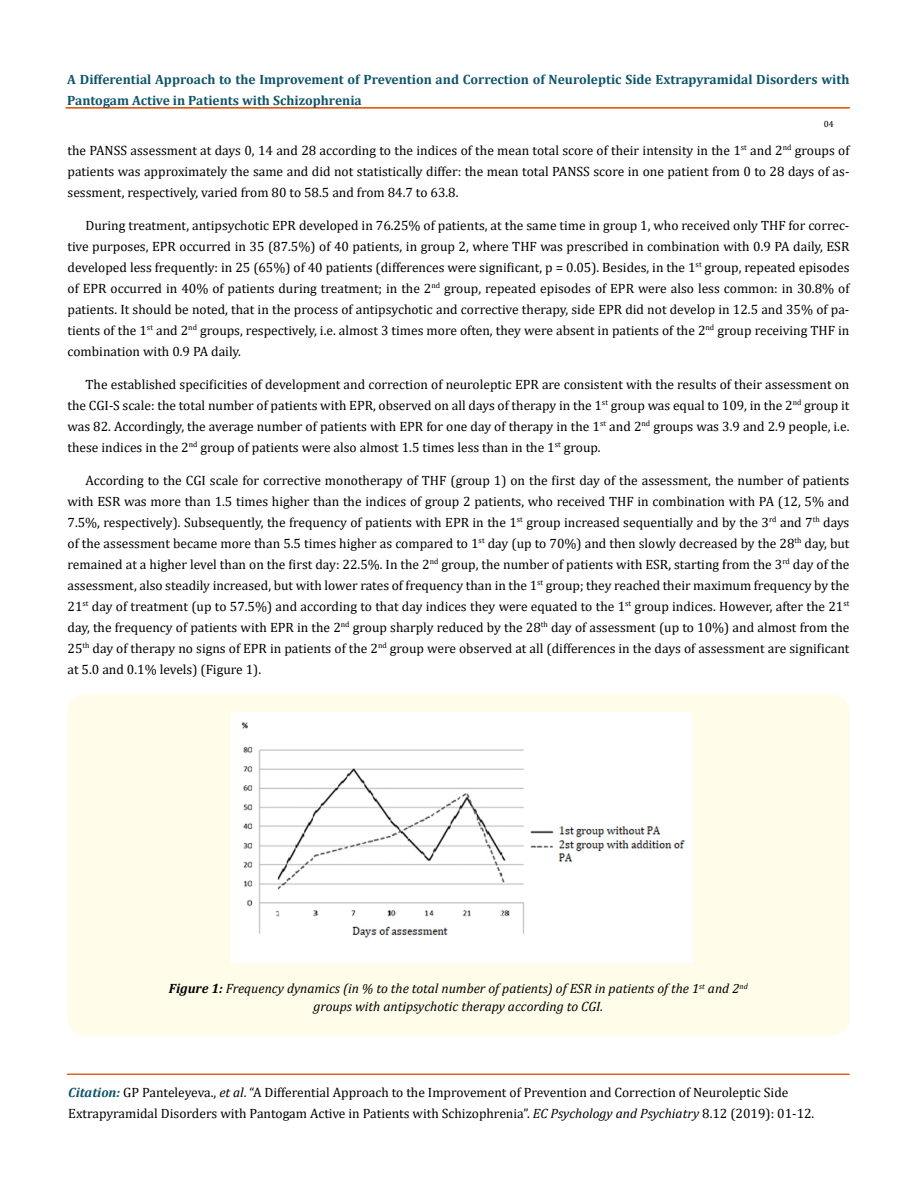
<style>
.page{position:relative;width:917px;height:1188px;background:#fff}
.page>*{position:absolute;margin:0;border:0;box-sizing:border-box;transform-origin:0 0}
.t1{font:13.5px/21px "Cambria";color:#000;text-align:justify}
.t2{font:700 13.5px/21px "Cambria";color:#0e546a}
.t3{font:italic 13.5px/18px "Cambria";color:#000;text-align:center}
.t4{font:9px "Cambria";color:#000}
.s1{font-weight:700}
.s2{font-weight:700;font-style:italic;color:#0e546a}
.s3{font-style:italic}
</style>
<div class="page">
<hr style="left:66px;top:108px;width:783px;height:1px;background:#e05d1a">
<div style="left:66px;top:107px;width:783px;height:1px;border:1px solid #e05d1a"></div>
<div style="left:67px;top:1074px;width:782px;height:1px;border:1px solid #e05d1a"></div>
<div style="left:67px;top:694px;width:782px;height:342px;background:#fffde9;border-radius:18px"></div>
<img style="left:231px;top:713px;width:461px;height:250px">
<p class="t2" style="left:67px;top:68px;width:783px">A Differential Approach to the Improvement of Prevention and Correction of Neuroleptic Side Extrapyramidal Disorders with<br>Pantogam Active in Patients with Schizophrenia</p>
<p class="t4" style="left:824px;top:119px;width:11px">04</p>
<p class="t1" style="left:67px;top:140px;width:783px">the PANSS assessment at days 0, 14 and 28 according to the indices of the mean total score of their intensity in the 1<sup>st</sup> and 2<sup>nd</sup> groups of patients was approximately the same and did not statistically differ: the mean total PANSS score in one patient from 0 to 28 days of as&shy;sessment, respectively, varied from 80 to 58.5 and from 84.7 to 63.8.</p>
<p class="t1" style="left:67px;top:215px;width:783px;text-indent:18px">During treatment, antipsychotic EPR developed in 76.25% of patients, at the same time in group 1, who received only THF for correc&shy;tive purposes, EPR occurred in 35 (87.5%) of 40 patients, in group 2, where THF was prescribed in combination with 0.9 PA daily, ESR developed less frequently: in 25 (65%) of 40 patients (differences were significant, p = 0.05). Besides, in the 1<sup>st</sup> group, repeated episodes of EPR occurred in 40% of patients during treatment; in the 2<sup>nd</sup> group, repeated episodes of EPR were also less common: in 30.8% of patients. It should be noted, that in the process of antipsychotic and corrective therapy, side EPR did not develop in 12.5 and 35% of pa&shy;tients of the 1<sup>st</sup> and 2<sup>nd</sup> groups, respectively, i.e. almost 3 times more often, they were absent in patients of the 2<sup>nd</sup> group receiving THF in combination with 0.9 PA daily.</p>
<p class="t1" style="left:67px;top:374px;width:783px;text-indent:18px">The established specificities of development and correction of neuroleptic EPR are consistent with the results of their assessment on the CGI-S scale: the total number of patients with EPR, observed on all days of therapy in the 1<sup>st</sup> group was equal to 109, in the 2<sup>nd</sup> group it was 82. Accordingly, the average number of patients with EPR for one day of therapy in the 1<sup>st</sup> and 2<sup>nd</sup> groups was 3.9 and 2.9 people, i.e. these indices in the 2<sup>nd</sup> group of patients were also almost 1.5 times less than in the 1<sup>st</sup> group.</p>
<p class="t1" style="left:67px;top:470px;width:783px;text-indent:18px">According to the CGI scale for corrective monotherapy of THF (group 1) on the first day of the assessment, the number of patients with ESR was more than 1.5 times higher than the indices of group 2 patients, who received THF in combination with PA (12, 5% and 7.5%, respectively). Subsequently, the frequency of patients with EPR in the 1<sup>st</sup> group increased sequentially and by the 3<sup>rd</sup> and 7<sup>th</sup> days of the assessment became more than 5.5 times higher as compared to 1<sup>st</sup> day (up to 70%) and then slowly decreased by the 28<sup>th</sup> day, but remained at a higher level than on the first day: 22.5%. In the 2<sup>nd</sup> group, the number of patients with ESR, starting from the 3<sup>rd</sup> day of the assessment, also steadily increased, but with lower rates of frequency than in the 1<sup>st</sup> group; they reached their maximum frequency by the 21<sup>st</sup> day of treatment (up to 57.5%) and according to that day indices they were equated to the 1<sup>st</sup> group indices. However, after the 21<sup>st </sup>day, the frequency of patients with EPR in the 2<sup>nd</sup> group sharply reduced by the 28<sup>th</sup> day of assessment (up to 10%) and almost from the 25<sup>th</sup> day of therapy no signs of EPR in patients of the 2<sup>nd</sup> group were observed at all (differences in the days of assessment are significant at 5.0 and 0.1% levels) (Figure 1).</p>
<p class="t3" style="left:169px;top:979px;width:580px"><span class="s1">Figure 1:</span> Frequency dynamics (in % to the total number of patients) of ESR in patients of the 1<sup>st</sup> and 2<sup>nd </sup>groups with antipsychotic therapy according to CGI.</p>
<p class="t1" style="left:68px;top:1082px;width:747px"><span class="s2">Citation:</span> GP Panteleyeva., <span class="s3">et al</span>. “A Differential Approach to the Improvement of Prevention and Correction of Neuroleptic Side<br>Extrapyramidal Disorders with Pantogam Active in Patients with Schizophrenia”. <span class="s3">EC Psychology and Psychiatry</span> 8.12 (2019): 01-12.</p>
</div>
